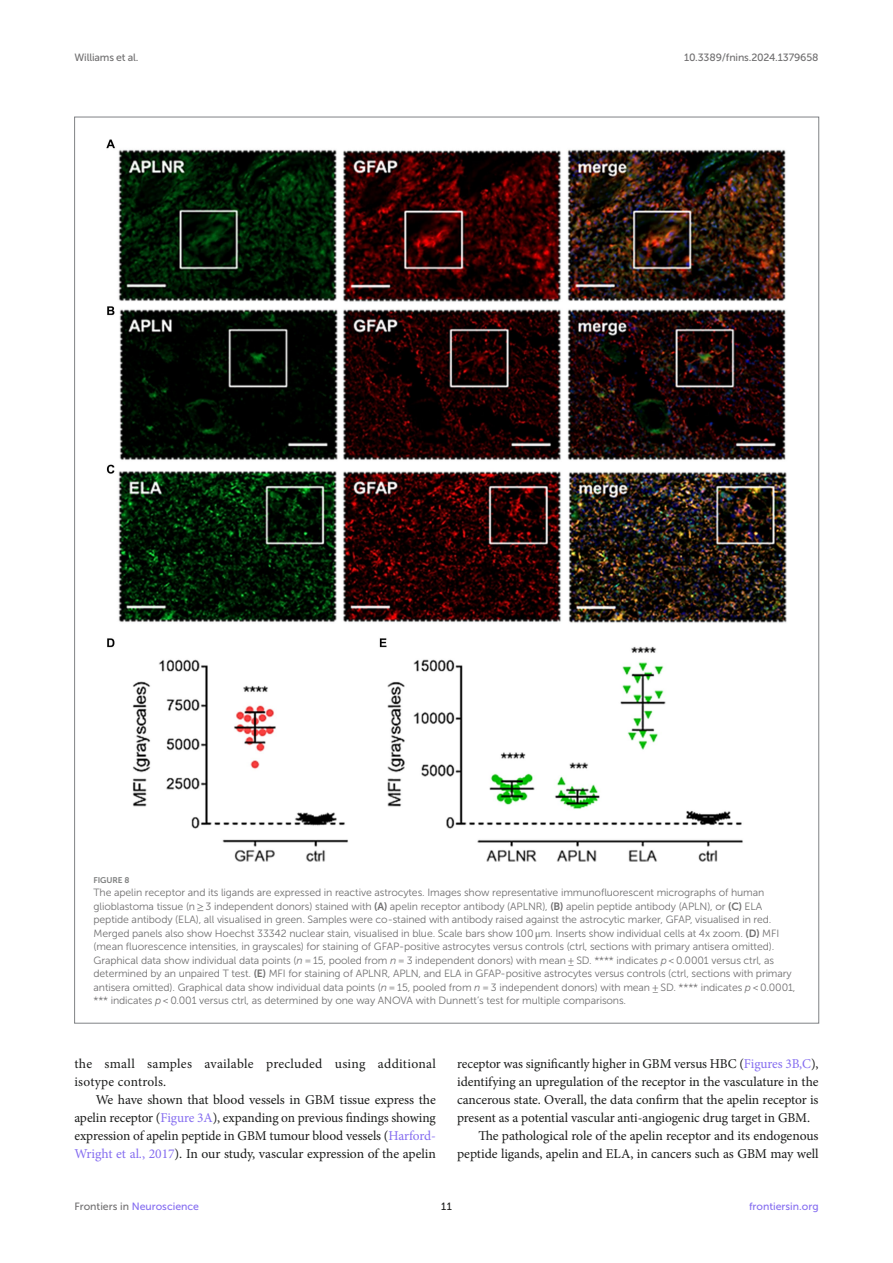
<style>
.page{position:relative;width:893px;height:1263px;background:#fff}
.page>*{position:absolute;margin:0;border:0;box-sizing:border-box;transform-origin:0 0}
.TEXT{font:13.5px/18px "Minion Pro";letter-spacing:-.005em;color:#1b1c1b;text-align:justify}
.TEXT-2{font:13.5px/18px "Minion Pro";letter-spacing:.02em;color:#1b1c1b}
.FIG_LEG{font:10.5px/13.5px "Museo Sans 300";letter-spacing:-.01em;color:#706f70}
.t1{font:10.5px "Museo Sans 500";letter-spacing:-.015em;color:#706f70}
.t2{font:10.5px "Museo Sans 500";color:#856df0}
.t3{font:10.5px "Museo Sans 500";color:#1b1c1b}
.FIG_HD{font:8.25px "Museo Sans 700";letter-spacing:-.01em;color:#7e7f7f}
.s1{font-family:"STIX General"}
.s2{font-family:"Museo Sans 700"}
.s3{font-style:italic}
.s4{color:#856df0}
.s5{color:#706f70}
</style>
<div class="page">
<img style="left:106px;top:139px;width:681px;height:723px">
<p class="t1" style="left:74px;top:51px;width:66px">Williams et al.</p>
<p class="t1" style="left:684px;top:51px;width:136px">10.3389/fnins.2024.1379658</p>
<p class="FIG_HD" style="left:94px;top:875px;width:37px">FIGURE 8</p>
<p class="FIG_LEG" style="left:94px;top:886px;width:703px">The apelin receptor and its ligands are expressed in reactive astrocytes. Images show representative immunofluorescent micrographs of human glioblastoma tissue (n <span class="s1">≥</span> 3 independent donors) stained with <span class="s2">(A)</span> apelin receptor antibody (APLNR), <span class="s2">(B)</span> apelin peptide antibody (APLN), or <span class="s2">(C)</span> ELA peptide antibody (ELA), all visualised in green. Samples were co-stained with antibody raised against the astrocytic marker, GFAP, visualised in red.<br>Merged panels also show Hoechst 33342 nuclear stain, visualised in blue. Scale bars show 100 <span class="s1">μ</span>m. Inserts show individual cells at 4x zoom. <span class="s2">(D)</span> MFI (mean fluorescence intensities, in grayscales) for staining of GFAP-positive astrocytes versus controls (ctrl, sections with primary antisera omitted).<br>Graphical data show individual data points (<span class="s3">n</span> = 15, pooled from <span class="s3">n</span> = 3 independent donors) with mean ± SD. **** indicates <span class="s3">p</span> &lt; 0.0001 versus ctrl, as determined by an unpaired T test. <span class="s2">(E)</span> MFI for staining of APLNR, APLN, and ELA in GFAP-positive astrocytes versus controls (ctrl, sections with primary antisera omitted). Graphical data show individual data points (<span class="s3">n</span> = 15, pooled from <span class="s3">n</span> = 3 independent donors) with mean ± SD. **** indicates <span class="s3">p</span> &lt; 0.0001, *** indicates <span class="s3">p</span> &lt; 0.001 versus ctrl, as determined by one way ANOVA with Dunnett’s test for multiple comparisons.</p>
<p class="TEXT-2" style="left:74px;top:1055px;width:363px">the small samples available precluded using additional isotype controls.</p>
<p class="TEXT" style="left:74px;top:1091px;width:363px;text-indent:21px">We have shown that blood vessels in GBM tissue express the apelin receptor (<span class="s4">Figure 3A</span>), expanding on previous findings showing expression of apelin peptide in GBM tumour blood vessels (<span class="s4">Harford-Wright et al., 2017</span>). In our study, vascular expression of the apelin</p>
<p class="TEXT" style="left:457px;top:1055px;width:363px">receptor was significantly higher in GBM versus HBC (<span class="s4">Figures 3B,C</span>), identifying an upregulation of the receptor in the vasculature in the cancerous state. Overall, the data confirm that the apelin receptor is present as a potential vascular anti-angiogenic drug target in GBM.</p>
<p class="TEXT" style="left:457px;top:1127px;width:363px;text-align:right">The pathological role of the apelin receptor and its endogenous peptide ligands, apelin and ELA, in cancers such as GBM may well</p>
<p class="t2" style="left:74px;top:1200px;width:126px"><span class="s5">Frontiers in</span> Neuroscience</p>
<p class="t3" style="left:441px;top:1200px;width:12px">11</p>
<p class="t2" style="left:749px;top:1200px;width:71px">frontiersin.org</p>
</div>
